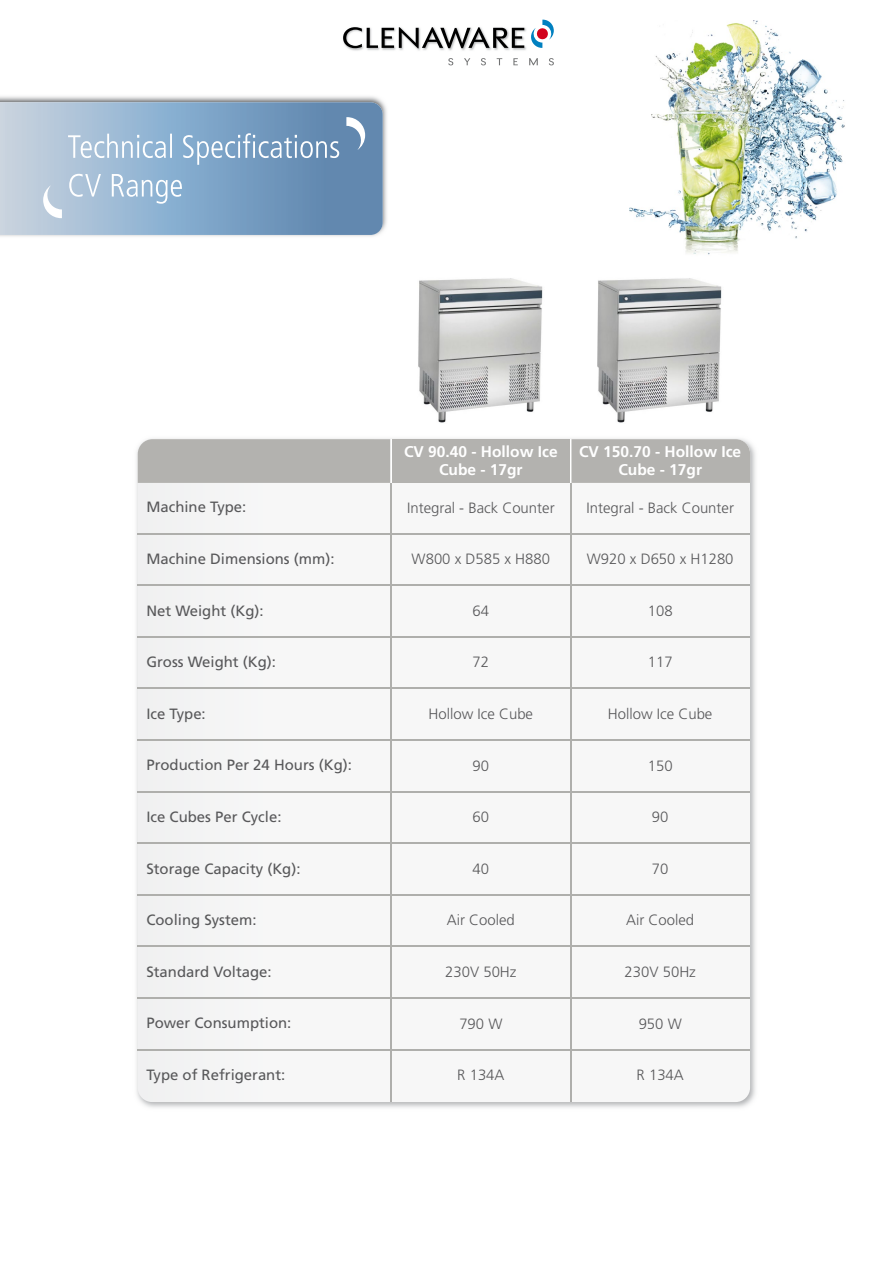
<style>
.page{position:relative;width:893px;height:1263px;background:#fff}
.page>*{position:absolute;margin:0;border:0;box-sizing:border-box;transform-origin:0 0}
.t1{font:700 15.45px/18.6px "Frutiger";color:#fff;text-align:center}
.t2{font:14.85px "Frutiger";color:#58585a}
.t3{font:300 14.85px "Frutiger";color:#58585a}
</style>
<div class="page">
<img style="left:136px;top:438px;width:620px;height:670px">
<svg style="left:138px;top:483px;width:612px;height:619px"></svg>
<hr style="left:390px;top:483px;width:2px;height:51px;background:#afafac">
<hr style="left:570px;top:483px;width:1px;height:51px;background:#afafac">
<hr style="left:138px;top:533px;width:612px;height:1px;background:#afafac">
<div style="left:138px;top:439px;width:612px;height:44px;background:#b3b2af"></div>
<hr style="left:390px;top:534px;width:2px;height:52px;background:#afafac">
<hr style="left:570px;top:534px;width:1px;height:52px;background:#afafac">
<hr style="left:138px;top:584px;width:612px;height:2px;background:#afafac">
<hr style="left:390px;top:586px;width:2px;height:52px;background:#afafac">
<hr style="left:570px;top:586px;width:1px;height:52px;background:#afafac">
<hr style="left:138px;top:636px;width:612px;height:2px;background:#afafac">
<hr style="left:390px;top:638px;width:2px;height:51px;background:#afafac">
<hr style="left:570px;top:638px;width:1px;height:51px;background:#afafac">
<hr style="left:138px;top:687px;width:612px;height:2px;background:#afafac">
<hr style="left:390px;top:689px;width:2px;height:52px;background:#afafac">
<hr style="left:570px;top:689px;width:1px;height:52px;background:#afafac">
<hr style="left:138px;top:739px;width:612px;height:2px;background:#afafac">
<hr style="left:390px;top:741px;width:2px;height:51px;background:#afafac">
<hr style="left:570px;top:741px;width:1px;height:51px;background:#afafac">
<hr style="left:138px;top:791px;width:612px;height:1px;background:#afafac">
<hr style="left:390px;top:792px;width:2px;height:52px;background:#afafac">
<hr style="left:570px;top:792px;width:1px;height:52px;background:#afafac">
<hr style="left:138px;top:842px;width:612px;height:2px;background:#afafac">
<hr style="left:390px;top:844px;width:2px;height:52px;background:#afafac">
<hr style="left:570px;top:844px;width:1px;height:52px;background:#afafac">
<hr style="left:138px;top:894px;width:612px;height:2px;background:#afafac">
<hr style="left:390px;top:896px;width:2px;height:51px;background:#afafac">
<hr style="left:570px;top:896px;width:1px;height:51px;background:#afafac">
<hr style="left:138px;top:945px;width:612px;height:2px;background:#afafac">
<hr style="left:390px;top:947px;width:2px;height:52px;background:#afafac">
<hr style="left:570px;top:947px;width:1px;height:52px;background:#afafac">
<hr style="left:138px;top:997px;width:612px;height:2px;background:#afafac">
<hr style="left:390px;top:999px;width:2px;height:51px;background:#afafac">
<hr style="left:570px;top:999px;width:1px;height:51px;background:#afafac">
<hr style="left:138px;top:1049px;width:612px;height:1px;background:#afafac">
<hr style="left:390px;top:1050px;width:2px;height:52px;background:#afafac">
<hr style="left:570px;top:1050px;width:1px;height:52px;background:#afafac">
<img style="left:418px;top:278px;width:125px;height:145px">
<img style="left:597px;top:278px;width:125px;height:145px">
<img style="left:348px;top:27px;width:179px;height:24px">
<svg style="left:531px;top:20px;width:23px;height:28px"></svg>
<svg style="left:343px;top:27px;width:181px;height:21px"></svg>
<svg style="left:448px;top:58px;width:5px;height:7px"></svg>
<svg style="left:464px;top:58px;width:6px;height:7px"></svg>
<svg style="left:481px;top:58px;width:5px;height:7px"></svg>
<svg style="left:497px;top:58px;width:5px;height:7px"></svg>
<svg style="left:513px;top:58px;width:5px;height:7px"></svg>
<svg style="left:529px;top:58px;width:9px;height:7px"></svg>
<svg style="left:549px;top:58px;width:5px;height:7px"></svg>
<img style="left:0;top:96px;width:387px;height:141px">
<svg style="left:0;top:102px;width:383px;height:133px;background:#8aa9c7"></svg>
<svg style="left:68px;top:133px;width:271px;height:32px;background:#97b5d0"></svg>
<svg style="left:69px;top:174px;width:113px;height:30px;background:#adc6dc"></svg>
<svg style="left:43px;top:185px;width:19px;height:33px"></svg>
<svg style="left:346px;top:117px;width:19px;height:33px"></svg>
<img style="left:629px;top:20px;width:216px;height:235px">
<p class="t1" style="left:404px;top:442px;width:155px">CV 90.40 - Hollow Ice<br>Cube - 17gr</p>
<p class="t1" style="left:579px;top:442px;width:164px">CV 150.70 - Hollow Ice<br>Cube - 17gr</p>
<p class="t2" style="left:146px;top:499px;width:102px">Machine Type:</p>
<p class="t3" style="left:586px;top:499px;width:149px">Integral - Back Counter</p>
<p class="t3" style="left:407px;top:499px;width:149px">Integral - Back Counter</p>
<p class="t2" style="left:146px;top:550px;width:190px">Machine Dimensions (mm):</p>
<p class="t3" style="left:412px;top:551px;width:140px">W800 x D585 x H880</p>
<p class="t3" style="left:587px;top:551px;width:148px">W920 x D650 x H1280</p>
<p class="t2" style="left:146px;top:602px;width:119px">Net Weight (Kg):</p>
<p class="t3" style="left:473px;top:602px;width:18px">64</p>
<p class="t3" style="left:648px;top:602px;width:26px">108</p>
<p class="t2" style="left:146px;top:653px;width:131px">Gross Weight (Kg):</p>
<p class="t3" style="left:473px;top:654px;width:18px">72</p>
<p class="t3" style="left:648px;top:654px;width:26px">117</p>
<p class="t2" style="left:146px;top:705px;width:61px">Ice Type:</p>
<p class="t3" style="left:429px;top:705px;width:106px">Hollow Ice Cube</p>
<p class="t3" style="left:608px;top:705px;width:106px">Hollow Ice Cube</p>
<p class="t2" style="left:146px;top:757px;width:207px">Production Per 24 Hours (Kg):</p>
<p class="t3" style="left:473px;top:757px;width:18px">90</p>
<p class="t3" style="left:648px;top:757px;width:26px">150</p>
<p class="t2" style="left:146px;top:808px;width:137px">Ice Cubes Per Cycle:</p>
<p class="t3" style="left:473px;top:808px;width:18px">60</p>
<p class="t3" style="left:652px;top:808px;width:18px">90</p>
<p class="t2" style="left:146px;top:860px;width:156px">Storage Capacity (Kg):</p>
<p class="t3" style="left:473px;top:860px;width:18px">40</p>
<p class="t3" style="left:652px;top:860px;width:18px">70</p>
<p class="t2" style="left:146px;top:911px;width:112px">Cooling System:</p>
<p class="t3" style="left:447px;top:912px;width:69px">Air Cooled</p>
<p class="t3" style="left:626px;top:912px;width:69px">Air Cooled</p>
<p class="t2" style="left:146px;top:963px;width:127px">Standard Voltage:</p>
<p class="t3" style="left:445px;top:963px;width:73px">230V 50Hz</p>
<p class="t3" style="left:625px;top:963px;width:73px">230V 50Hz</p>
<p class="t2" style="left:146px;top:1014px;width:147px">Power Consumption:</p>
<p class="t3" style="left:459px;top:1015px;width:45px">790 W</p>
<p class="t3" style="left:639px;top:1015px;width:45px">950 W</p>
<p class="t2" style="left:146px;top:1066px;width:140px">Type of Refrigerant:</p>
<p class="t3" style="left:457px;top:1066px;width:49px">R 134A</p>
<p class="t3" style="left:637px;top:1066px;width:49px">R 134A</p>
</div>
